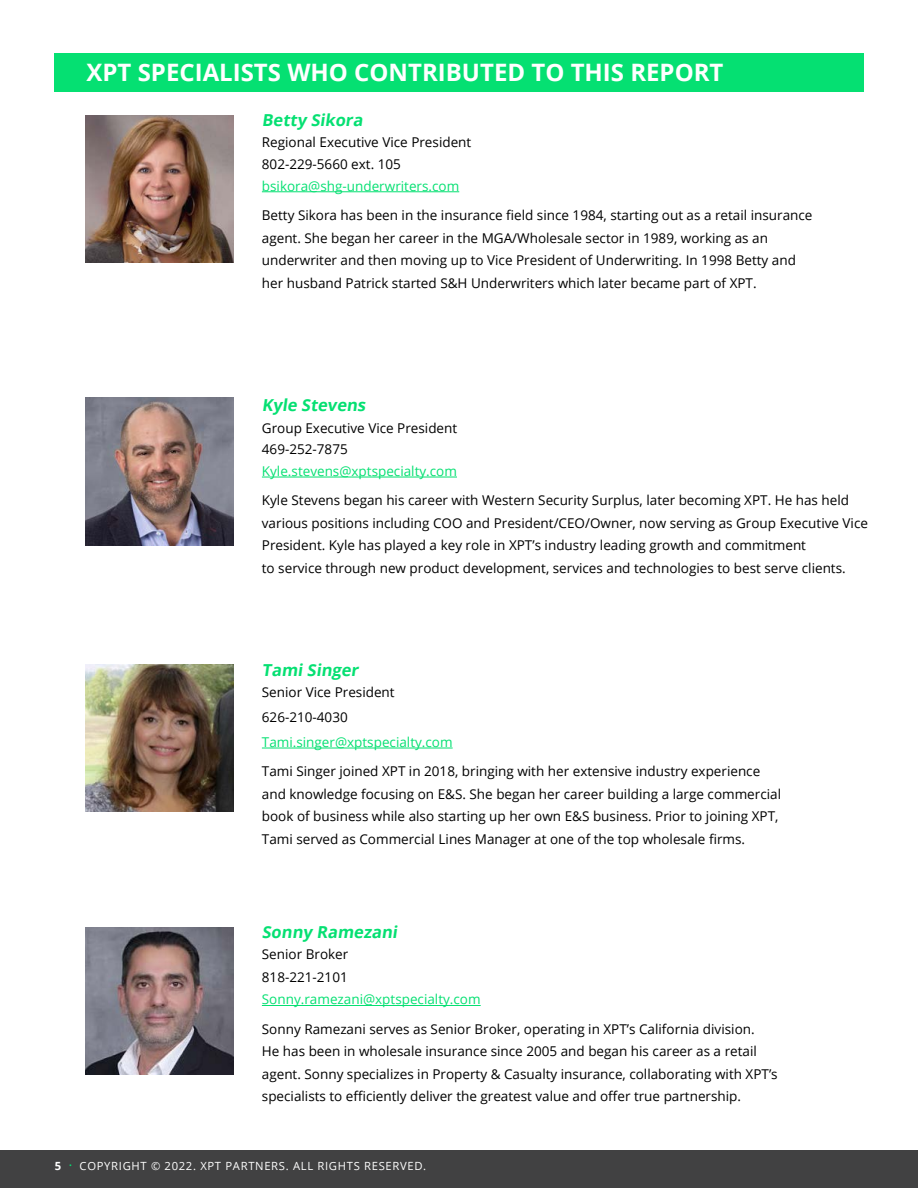
<style>
.page{position:relative;width:918px;height:1188px;background:#fff}
.page>*{position:absolute;margin:0;border:0;box-sizing:border-box;transform-origin:0 0}
.t1{font:700 24px "Open Sans";color:#fff}
.t2{font:700 16.5px "Open Sans";color:#05e072}
.t3{font:13.5px/22.5px "Open Sans";color:#000}
.t4{font:13.5px "Open Sans";color:#05e072}
.t5{font:11.25px "Open Sans";letter-spacing:.06em;color:#fff}
.s1{font-weight:700}
.s2{font-size:7.5px;color:#05e072}
</style>
<div class="page">
<div style="left:0;top:1150px;width:918px;height:38px;background:#414142"></div>
<hr style="left:262px;top:191px;width:197px;height:1px;background:#05e072">
<hr style="left:262px;top:477px;width:195px;height:1px;background:#05e072">
<hr style="left:262px;top:748px;width:191px;height:1px;background:#05e072">
<hr style="left:262px;top:1005px;width:219px;height:1px;background:#05e072">
<img style="left:86px;top:397px;width:147px;height:148px">
<img style="left:86px;top:927px;width:147px;height:148px">
<img style="left:86px;top:115px;width:147px;height:148px">
<img style="left:86px;top:664px;width:147px;height:148px">
<div style="left:54px;top:54px;width:810px;height:38px;background:#05e072"></div>
<h1 class="t1" style="left:87px;top:55px;width:639px">XPT SPECIALISTS WHO CONTRIBUTED TO THIS REPORT</h1>
<p class="t2" style="left:262px;top:108px;width:106px">Betty Sikora</p>
<p class="t3" style="left:262px;top:131px;width:211px;line-height:21.8px">Regional Executive Vice President<br>802-229-5660 ext. 105</p>
<p class="t4" style="left:262px;top:177px;width:199px">bsikora@shg-underwriters.com</p>
<p class="t3" style="left:262px;top:204px;width:552px">Betty Sikora has been in the insurance field since 1984, starting out as a retail insurance agent. She began her career in the MGA/Wholesale sector in 1989, working as an underwriter and then moving up to Vice President of Underwriting. In 1998 Betty and her husband Patrick started S&amp;H Underwriters which later became part of XPT.</p>
<p class="t2" style="left:262px;top:394px;width:108px">Kyle Stevens</p>
<p class="t3" style="left:262px;top:416px;width:197px;line-height:21.8px">Group Executive Vice President<br>469-252-7875</p>
<p class="t4" style="left:262px;top:462px;width:197px">Kyle.stevens@xptspecialty.com</p>
<p class="t3" style="left:262px;top:489px;width:608px">Kyle Stevens began his career with Western Security Surplus, later becoming XPT. He has held various positions including COO and President/CEO/Owner, now serving as Group Executive Vice President. Kyle has played a key role in XPT’s industry leading growth and commitment<br>to service through new product development, services and technologies to best serve clients.</p>
<p class="t2" style="left:262px;top:659px;width:101px">Tami Singer</p>
<p class="t3" style="left:262px;top:680px;width:134px;line-height:24.8px">Senior Vice President<br>626-210-4030</p>
<p class="t4" style="left:262px;top:733px;width:192px">Tami.singer@xptspecialty.com</p>
<p class="t3" style="left:262px;top:760px;width:521px">Tami Singer joined XPT in 2018, bringing with her extensive industry experience and knowledge focusing on E&amp;S. She began her career building a large commercial book of business while also starting up her own E&amp;S business. Prior to joining XPT, Tami served as Commercial Lines Manager at one of the top wholesale firms.</p>
<p class="t2" style="left:262px;top:921px;width:140px">Sonny Ramezani</p>
<p class="t3" style="left:262px;top:943px;width:88px">Senior Broker<br>818-221-2101</p>
<p class="t4" style="left:262px;top:990px;width:220px">Sonny.ramezani@xptspecialty.com</p>
<p class="t3" style="left:262px;top:1017px;width:517px">Sonny Ramezani serves as Senior Broker, operating in XPT’s California division.<br>He has been in wholesale insurance since 2005 and began his career as a retail agent. Sonny specializes in Property &amp; Casualty insurance, collaborating with XPT’s specialists to efficiently deliver the greatest value and offer true partnership.</p>
<p class="t5" style="left:55px;top:1158px;width:373px"><span class="s1">5</span> <span class="s2">•</span> COPYRIGHT © 2022. XPT PARTNERS. ALL RIGHTS RESERVED.</p>
</div>
